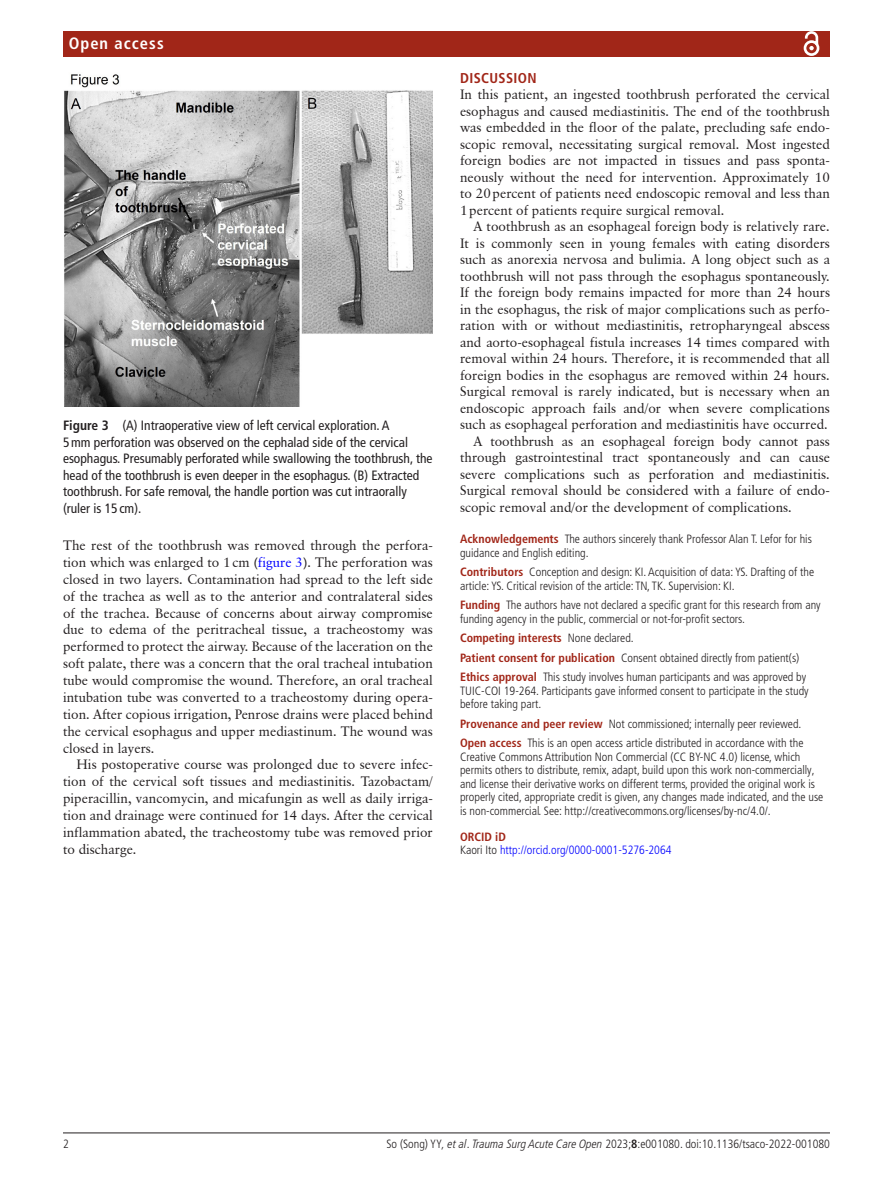
<style>
.page{position:relative;width:893px;height:1191px;background:#fff}
.page>*{position:absolute;margin:0;border:0;box-sizing:border-box;transform-origin:0 0}
.t1{font:700 condensed 16.5px "Frutiger LT Std";letter-spacing:.065em;color:#fff}
.t2{font:700 condensed 14.25px "Frutiger LT Pro";letter-spacing:.025em;color:#a12618}
.t3{font:13.5px/16.8px "Classical Garamond BT";color:#231f20;text-align:justify}
.t4{font:condensed 13.5px/16.5px "Frutiger LT Pro";color:#231f20}
.t5{font:300 condensed 12px/13.5px "Frutiger LT Pro";color:#231f20}
.t6{font:300 condensed 12px/13.5px "Frutiger LT Pro";color:#00f}
.s1{font-weight:700}
.s2{color:#00f}
.s3{font-weight:700;color:#a12618}
.s4{color:#231f20}
.s5{font-style:italic}
</style>
<div class="page">
<hr style="left:63px;top:1132px;width:767px;height:1px;background:#231f20">
<div style="left:63px;top:31px;width:767px;height:25px;background:#a12618"></div>
<svg style="left:802px;top:31px;width:19px;height:26px"></svg>
<img style="left:64px;top:74px;width:369px;height:332px">
<p class="t1" style="left:69px;top:34px;width:97px">Open access</p>
<p class="t4" style="left:63px;top:417px;width:371px"><span class="s1">Figure 3</span> (A) Intraoperative view of left cervical exploration. A<br>5mm perforation was observed on the cephalad side of the cervical esophagus. Presumably perforated while swallowing the toothbrush, the head of the toothbrush is even deeper in the esophagus. (B) Extracted toothbrush. For safe removal, the handle portion was cut intraorally (ruler is 15 cm).</p>
<p class="t3" style="left:63px;top:537px;width:371px">The rest of the toothbrush was removed through the perfora&shy;tion which was enlarged to 1cm (<span class="s2">figure 3</span>). The perforation was closed in two layers. Contamination had spread to the left side of the trachea as well as to the anterior and contralateral sides of the trachea. Because of concerns about airway compromise due to edema of the peritracheal tissue, a tracheostomy was performed to protect the airway. Because of the laceration on the soft palate, there was a concern that the oral tracheal intubation tube would compromise the wound. Therefore, an oral tracheal intubation tube was converted to a tracheostomy during opera&shy;tion. After copious irrigation, Penrose drains were placed behind the cervical esophagus and upper mediastinum. The wound was closed in layers.</p>
<p class="t3" style="left:63px;top:756px;width:371px;text-indent:14px">His postoperative course was prolonged due to severe infec&shy;tion of the cervical soft tissues and mediastinitis. Tazobactam/ piperacillin, vancomycin, and micafungin as well as daily irriga&shy;tion and drainage were continued for 14 days. After the cervical inflammation abated, the tracheostomy tube was removed prior to discharge.</p>
<p class="t2" style="left:460px;top:69px;width:78px">DISCUSSION</p>
<p class="t3" style="left:460px;top:86px;width:371px">In this patient, an ingested toothbrush perforated the cervical esophagus and caused mediastinitis. The end of the toothbrush was embedded in the floor of the palate, precluding safe endo&shy;scopic removal, necessitating surgical removal. Most ingested foreign bodies are not impacted in tissues and pass sponta&shy;neously without the need for intervention. Approximately 10 to 20percent of patients need endoscopic removal and less than 1percent of patients require surgical removal.</p>
<p class="t3" style="left:474px;top:218px;width:358px">A toothbrush as an esophageal foreign body is relatively rare.</p>
<p class="t3" style="left:460px;top:234px;width:371px">It is commonly seen in young females with eating disorders</p>
<p class="t3" style="left:460px;top:251px;width:371px">such as anorexia nervosa and bulimia. A long object such as a</p>
<p class="t3" style="left:460px;top:267px;width:371px">toothbrush will not pass through the esophagus spontaneously.</p>
<p class="t3" style="left:460px;top:284px;width:371px">If the foreign body remains impacted for more than 24 hours</p>
<p class="t3" style="left:460px;top:300px;width:371px">in the esophagus, the risk of major complications such as perfo-</p>
<p class="t3" style="left:460px;top:317px;width:371px">ration with or without mediastinitis, retropharyngeal abscess</p>
<p class="t3" style="left:460px;top:333px;width:371px">and aorto-esophageal fistula increases 14 times compared with</p>
<p class="t3" style="left:460px;top:350px;width:371px">removal within 24 hours. Therefore, it is recommended that all</p>
<p class="t3" style="left:460px;top:366px;width:371px">foreign bodies in the esophagus are removed within 24 hours.</p>
<p class="t3" style="left:460px;top:383px;width:371px">Surgical removal is rarely indicated, but is necessary when an</p>
<p class="t3" style="left:460px;top:399px;width:371px">endoscopic approach fails and/or when severe complications</p>
<p class="t3" style="left:460px;top:416px;width:369px">such as esophageal perforation and mediastinitis have occurred.</p>
<p class="t3" style="left:474px;top:432px;width:358px">A toothbrush as an esophageal foreign body cannot pass</p>
<p class="t3" style="left:460px;top:449px;width:371px">through gastrointestinal tract spontaneously and can cause</p>
<p class="t3" style="left:460px;top:465px;width:371px">severe complications such as perforation and mediastinitis.</p>
<p class="t3" style="left:460px;top:482px;width:371px">Surgical removal should be considered with a failure of endo-</p>
<p class="t3" style="left:460px;top:498px;width:333px">scopic removal and/or the development of complications.</p>
<p class="t5" style="left:460px;top:532px;width:353px"><span class="s3">Acknowledgements</span> The authors sincerely thank Professor Alan T. Lefor for his guidance and English editing.</p>
<p class="t5" style="left:460px;top:565px;width:356px"><span class="s3">Contributors</span> Conception and design: KI. Acquisition of data: YS. Drafting of the article: YS. Critical revision of the article: TN, TK. Supervision: KI.</p>
<p class="t5" style="left:460px;top:598px;width:362px"><span class="s3">Funding</span> The authors have not declared a specific grant for this research from any funding agency in the public, commercial or not-for-profit sectors.</p>
<p class="t5" style="left:460px;top:628px;width:348px;line-height:19.5px"><span class="s3">Competing interests</span> None declared.<br><span class="s3">Patient consent for publication</span> Consent obtained directly from patient(s)<br><span class="s3">Ethics approval</span> This study involves human participants and was approved by</p>
<p class="t5" style="left:460px;top:684px;width:350px">TUIC-COI 19-264. Participants gave informed consent to participate in the study before taking part.</p>
<p class="t5" style="left:460px;top:714px;width:345px;line-height:19.5px"><span class="s3">Provenance and peer review</span> Not commissioned; internally peer reviewed.<br><span class="s3">Open access</span> This is an open access article distributed in accordance with the</p>
<p class="t5" style="left:460px;top:750px;width:365px">Creative Commons Attribution Non Commercial (CC BY-NC 4.0) license, which permits others to distribute, remix, adapt, build upon this work non-commercially, and license their derivative works on different terms, provided the original work is properly cited, appropriate credit is given, any changes made indicated, and the use is non-commercial. See: http://creativecommons.org/licenses/by-nc/4.0/.</p>
<p class="t6" style="left:460px;top:829px;width:213px"><span class="s3">ORCID iD<br></span><span class="s4">Kaori Ito</span> http://orcid.org/0000-0001-5276-2064</p>
<p class="t5" style="left:63px;top:1136px;width:7px">2</p>
<p class="t5" style="left:386px;top:1136px;width:445px">So (Song) YY<span class="s5">, et al</span>. <span class="s5">Trauma Surg Acute Care Open</span> 2023;<span class="s1">8</span>:e001080. doi:10.1136/tsaco-2022-001080</p>
</div>
